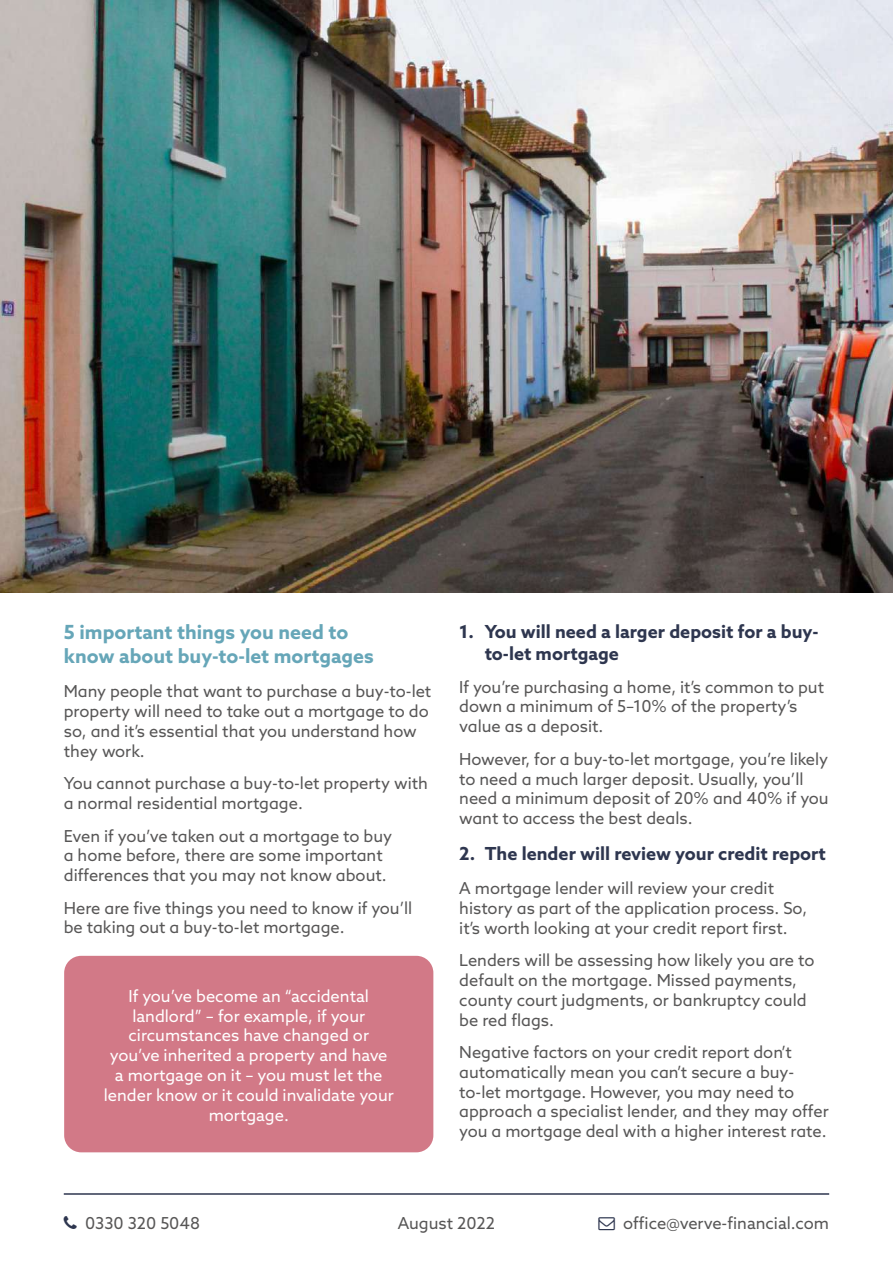
<style>
.page{position:relative;width:893px;height:1263px;background:#fff}
.page>*{position:absolute;margin:0;border:0;box-sizing:border-box;transform-origin:0 0}
.t1{font:700 19.5px/23.4px "Azo Sans";color:#66a6b8}
.t2{font:700 18px/21.6px "Azo Sans";color:#2e364f}
.t3{font:16.5px/19.8px "Azo Sans";color:#575656}
.t4{font:16.5px/19.8px "Azo Sans";color:#fff;text-align:center}
.t5{font:15px "Azo Sans";color:#fff}
</style>
<div class="page">
<img style="left:0;top:0;width:893px;height:592px">
<hr style="left:64px;top:1193px;width:765px;height:2px;background:#2e364f">
<div style="left:64px;top:956px;width:369px;height:196px;background:#d27987;border-radius:17px"></div>
<p class="t5" style="left:442px;top:60px;width:11px">4</p>
<p class="t1" style="left:64px;top:622px;width:311px">5 important things you need to know about buy-to-let mortgages</p>
<p class="t3" style="left:64px;top:683px;width:369px">Many people that want to purchase a buy-to-let property will need to take out a mortgage to do so, and it’s essential that you understand how they work.</p>
<p class="t3" style="left:64px;top:775px;width:366px">You cannot purchase a buy-to-let property with a normal residential mortgage.</p>
<p class="t3" style="left:64px;top:827px;width:330px">Even if you’ve taken out a mortgage to buy a home before, there are some important differences that you may not know about.</p>
<p class="t3" style="left:64px;top:899px;width:350px">Here are five things you need to know if you’ll be taking out a buy-to-let mortgage.</p>
<p class="t4" style="left:104px;top:987px;width:292px">If you’ve become an “accidental landlord” – for example, if your circumstances have changed or you’ve inherited a property and have a mortgage on it – you must let the lender know or it could invalidate your mortgage.</p>
<p class="t2" style="left:485px;top:623px;width:335px;text-indent:-26px">1. You will need a larger deposit for a buy&shy;to-let mortgage</p>
<p class="t3" style="left:459px;top:678px;width:366px">If you’re purchasing a home, it’s common to put down a minimum of 5–10% of the property’s value as a deposit.</p>
<p class="t3" style="left:459px;top:750px;width:371px">However, for a buy-to-let mortgage, you’re likely to need a much larger deposit. Usually, you’ll need a minimum deposit of 20% and 40% if you want to access the best deals.</p>
<p class="t2" style="left:459px;top:844px;width:368px">2. The lender will review your credit report</p>
<p class="t3" style="left:459px;top:879px;width:349px">A mortgage lender will review your credit history as part of the application process. So, it’s worth looking at your credit report first.</p>
<p class="t3" style="left:459px;top:952px;width:357px">Lenders will be assessing how likely you are to default on the mortgage. Missed payments, county court judgments, or bankruptcy could be red flags.</p>
<p class="t3" style="left:459px;top:1044px;width:371px">Negative factors on your credit report don’t automatically mean you can’t secure a buy&shy;to-let mortgage. However, you may need to approach a specialist lender, and they may offer you a mortgage deal with a higher interest rate.</p>
<p class="t3" style="left:85px;top:1214px;width:117px">0330 320 5048</p>
<p class="t3" style="left:398px;top:1215px;width:99px">August 2022</p>
<p class="t3" style="left:623px;top:1214px;width:207px">office@verve-financial.com</p>
</div>
